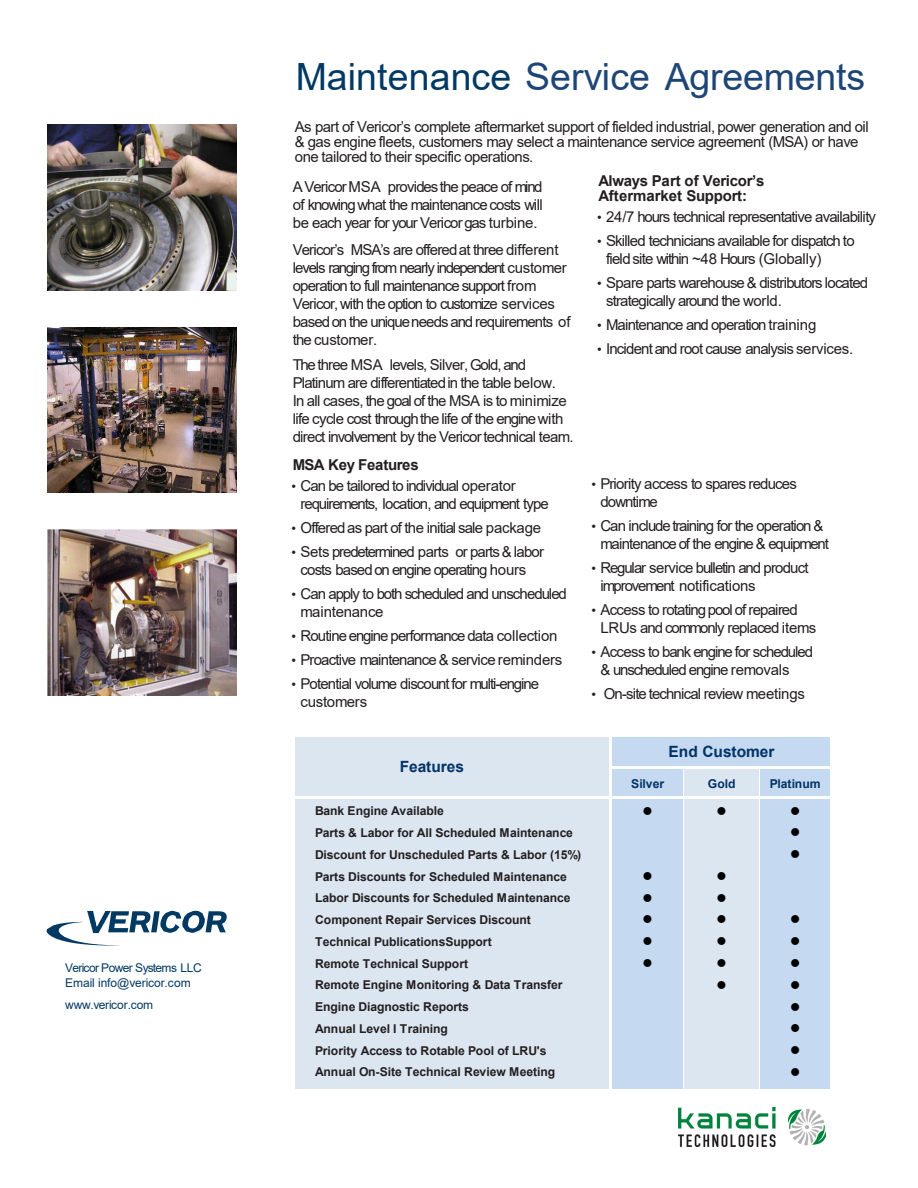
<style>
.page{position:relative;width:918px;height:1188px;background:#fff}
.page>*{position:absolute;margin:0;border:0;box-sizing:border-box;transform-origin:0 0}
.t1{font:37.5px "Arial";color:#1d4577}
.t2{font:700 15.45px "Arial";letter-spacing:-.005em;color:#036}
.t3{font:15px/18px "Arial";letter-spacing:-.055em;color:#231f20}
.t4{font:15px/15px "Arial";letter-spacing:-.035em;color:#231f20}
.t5{font:15px/18px "Arial";letter-spacing:-.075em;color:#231f20}
.t6{font:700 15px/15px "Arial";letter-spacing:-.015em;color:#231f20}
.t7{font:13.65px "Wingdings";color:#000}
.t8{font:700 12.15px "Arial";letter-spacing:-.005em;color:#231f20}
.t9{font:700 12.15px "Arial";letter-spacing:-.005em;color:#036}
.t10{font:12px "Arial";letter-spacing:-.055em;color:#003963}
.t11{font:12px "Arial";letter-spacing:-.005em;color:#003963}
.t12{font:12px "Arial";letter-spacing:-.03em;color:#003963}
.s1{color:#003963}
.s2{font-size:13.2px}
</style>
<div class="page">
<img style="left:47px;top:124px;width:189px;height:167px">
<img style="left:47px;top:327px;width:189px;height:165px">
<img style="left:47px;top:529px;width:189px;height:167px">
<svg style="left:46px;top:911px;width:181px;height:35px"></svg>
<img style="left:88px;top:911px;width:22px;height:21px">
<img style="left:678px;top:1108px;width:147px;height:39px">
<div style="left:296px;top:738px;width:313px;height:28px;background:#dce6f1"></div>
<div style="left:613px;top:738px;width:217px;height:28px;background:#c5d9f1"></div>
<hr style="left:296px;top:766px;width:313px;height:4px;background:#dce6f1">
<div style="left:296px;top:769px;width:313px;height:27px;background:#dce6f1"></div>
<div style="left:613px;top:769px;width:70px;height:27px;background:#c5d9f1"></div>
<div style="left:684px;top:769px;width:75px;height:27px;background:#dce6f1"></div>
<div style="left:761px;top:769px;width:69px;height:27px;background:#c5d9f1"></div>
<div style="left:296px;top:799px;width:313px;height:290px;background:#dce6f1"></div>
<div style="left:613px;top:799px;width:70px;height:290px;background:#c5d9f1"></div>
<div style="left:684px;top:799px;width:75px;height:290px;background:#dce6f1"></div>
<div style="left:761px;top:799px;width:69px;height:290px;background:#c5d9f1"></div>
<p class="t10" style="left:65px;top:960px;width:138px">Vericor Power Systems LLC</p>
<p class="t11" style="left:65px;top:974px;width:127px">Email info@vericor.com</p>
<p class="t12" style="left:65px;top:996px;width:89px">www.vericor.com</p>
<h2 class="t1" style="left:296px;top:51px;width:571px"><span class="s1">Maintenance</span> Service Agreements</h2>
<p class="t4" style="left:295px;top:119px;width:575px">As part of Vericor’s complete aftermarket support of fielded industrial, power generation and oil &amp; gas engine fleets, customers may select a maintenance service agreement (MSA) or have one tailored to their specific operations.</p>
<p class="t3" style="left:293px;top:178px;width:251px;text-align:justify">A Vericor MSA provides the peace of mind of knowing what the maintenance costs will be each year for your Vericor gas turbine.</p>
<p class="t3" style="left:293px;top:240px;width:279px">Vericor’s MSA’s are offeredat three different levels ranging from nearly independent customer operation to full maintenance support from Vericor, with the option to customize services based on the uniqueneeds and requirements of the customer.</p>
<p class="t3" style="left:293px;top:355px;width:265px">The three MSA levels, Silver, Gold, and<br>Platinum are differentiated in the table below.</p>
<p class="t3" style="left:293px;top:391px;width:282px">In all cases, the goal of the MSA is to minimize life cycle cost through the life of the engine with direct involvement by the Vericor technical team.</p>
<p class="t6" style="left:293px;top:457px;width:127px">MSA Key Features</p>
<p class="t3" style="left:301px;top:476px;width:250px;text-indent:-9px"><span class="s2">•</span> Can be tailored to individual operator requirements, location, and equipment type</p>
<p class="t3" style="left:292px;top:518px;width:251px"><span class="s2">•</span> Offeredas part of the initial sale package</p>
<p class="t3" style="left:292px;top:542px;width:254px;text-align:center"><span class="s2">•</span> Sets predetermined parts or parts &amp; labor costs based on engine operating hours</p>
<p class="t3" style="left:301px;top:584px;width:268px;text-indent:-9px"><span class="s2">•</span> Can apply to both scheduled and unscheduled maintenance</p>
<p class="t3" style="left:292px;top:626px;width:268px"><span class="s2">•</span> Routine engine performance data collection</p>
<p class="t3" style="left:292px;top:650px;width:272px"><span class="s2">•</span> Proactive maintenance &amp; service reminders</p>
<p class="t3" style="left:301px;top:674px;width:240px;text-indent:-9px"><span class="s2">•</span> Potential volume discount for multi-engine customers</p>
<p class="t2" style="left:400px;top:756px;width:66px">Features</p>
<p class="t6" style="left:598px;top:174px;width:168px">Always Part of Vericor’s<br>Aftermarket Support:</p>
<p class="t3" style="left:597px;top:208px;width:280px"><span class="s2">•</span> 24/7 hours technical representative availability</p>
<p class="t3" style="left:606px;top:232px;width:250px;text-indent:-9px"><span class="s2">•</span> Skilled technicians available for dispatch to field site within ~48 Hours (Globally)</p>
<p class="t3" style="left:606px;top:274px;width:264px;text-indent:-9px"><span class="s2">•</span> Spare parts warehouse &amp; distributors located strategically around the world.</p>
<p class="t3" style="left:597px;top:316px;width:221px"><span class="s2">•</span> Maintenance and operation training</p>
<p class="t3" style="left:597px;top:340px;width:258px"><span class="s2">•</span> Incident and root cause analysis services.</p>
<p class="t3" style="left:600px;top:475px;width:198px;text-indent:-9px"><span class="s2">•</span> Priority access to spares reduces downtime</p>
<p class="t3" style="left:600px;top:517px;width:230px;text-indent:-9px"><span class="s2">•</span> Can include training for the operation &amp; maintenance of the engine &amp; equipment</p>
<p class="t3" style="left:600px;top:559px;width:210px;text-indent:-9px"><span class="s2">•</span> Regular service bulletin and product improvement notifications</p>
<p class="t3" style="left:600px;top:601px;width:217px;text-indent:-9px"><span class="s2">•</span> Access to rotating pool of repaired<br>LRUs and commonly replaced items</p>
<p class="t5" style="left:600px;top:643px;width:214px;text-indent:-9px"><span class="s2">•</span> Access to bank engine for scheduled &amp; unscheduled engine removals</p>
<p class="t3" style="left:591px;top:685px;width:215px"><span class="s2">•</span> On-site technical review meetings</p>
<p class="t2" style="left:668px;top:741px;width:107px">End Customer</p>
<p class="t9" style="left:631px;top:775px;width:35px">Silver</p>
<p class="t9" style="left:708px;top:775px;width:29px">Gold</p>
<p class="t9" style="left:770px;top:775px;width:52px">Platinum</p>
<p class="t8" style="left:315px;top:802px;width:130px">Bank Engine Available</p>
<p class="t7" style="left:643px;top:803px;width:12px">●</p>
<p class="t7" style="left:716px;top:803px;width:12px">●</p>
<p class="t7" style="left:790px;top:803px;width:12px">●</p>
<p class="t8" style="left:315px;top:824px;width:259px">Parts &amp; Labor for All Scheduled Maintenance</p>
<p class="t7" style="left:790px;top:825px;width:12px">●</p>
<p class="t8" style="left:315px;top:846px;width:267px">Discount for Unscheduled Parts &amp; Labor (15%)</p>
<p class="t7" style="left:790px;top:847px;width:12px">●</p>
<p class="t8" style="left:315px;top:868px;width:253px">Parts Discounts for Scheduled Maintenance</p>
<p class="t7" style="left:643px;top:869px;width:12px">●</p>
<p class="t7" style="left:716px;top:869px;width:12px">●</p>
<p class="t8" style="left:315px;top:889px;width:257px">Labor Discounts for Scheduled Maintenance</p>
<p class="t7" style="left:643px;top:890px;width:12px">●</p>
<p class="t7" style="left:716px;top:890px;width:12px">●</p>
<p class="t8" style="left:315px;top:911px;width:217px">Component Repair Services Discount</p>
<p class="t7" style="left:643px;top:912px;width:12px">●</p>
<p class="t7" style="left:716px;top:912px;width:12px">●</p>
<p class="t7" style="left:790px;top:912px;width:12px">●</p>
<p class="t8" style="left:315px;top:933px;width:178px">Technical PublicationsSupport</p>
<p class="t7" style="left:643px;top:934px;width:12px">●</p>
<p class="t7" style="left:716px;top:934px;width:12px">●</p>
<p class="t7" style="left:790px;top:934px;width:12px">●</p>
<p class="t8" style="left:315px;top:955px;width:155px">Remote Technical Support</p>
<p class="t7" style="left:643px;top:956px;width:12px">●</p>
<p class="t7" style="left:716px;top:956px;width:12px">●</p>
<p class="t7" style="left:790px;top:956px;width:12px">●</p>
<p class="t8" style="left:315px;top:977px;width:249px">Remote Engine Monitoring &amp; Data Transfer</p>
<p class="t7" style="left:716px;top:977px;width:12px">●</p>
<p class="t7" style="left:790px;top:977px;width:12px">●</p>
<p class="t8" style="left:315px;top:998px;width:155px">Engine Diagnostic Reports</p>
<p class="t7" style="left:790px;top:999px;width:12px">●</p>
<p class="t8" style="left:315px;top:1020px;width:134px">Annual Level I Training</p>
<p class="t7" style="left:790px;top:1021px;width:12px">●</p>
<p class="t8" style="left:315px;top:1042px;width:233px">Priority Access to Rotable Pool of LRU's</p>
<p class="t7" style="left:790px;top:1043px;width:12px">●</p>
<p class="t8" style="left:315px;top:1064px;width:242px">Annual On-Site Technical Review Meeting</p>
<p class="t7" style="left:790px;top:1065px;width:12px">●</p>
</div>
